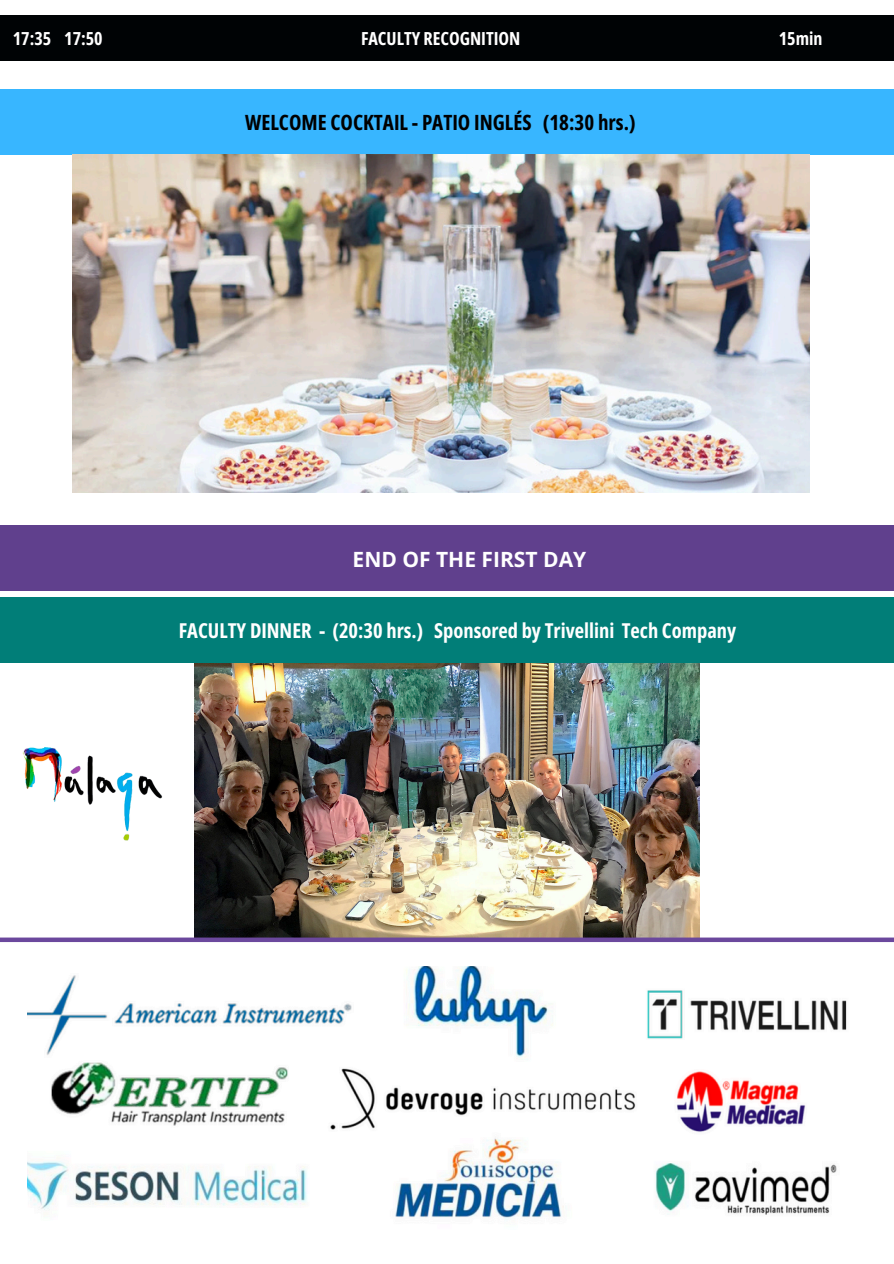
<style>
.page{position:relative;width:894px;height:1264px;background:#fff}
.page>*{position:absolute;margin:0;border:0;box-sizing:border-box;transform-origin:0 0}
.t1{font:700 21px "Open Sans Condensed";color:#000}
.t2{font:700 21px "Open Sans";color:#fff}
.t3{font:700 20.55px "Open Sans Condensed";color:#fff}
.t4{font:700 18px "Open Sans Condensed";color:#fff}
</style>
<div class="page">
<div style="left:0;top:15px;width:893px;height:46px;background:#000305"></div>
<div style="left:0;top:89px;width:893px;height:66px;background:#38b6ff"></div>
<img style="left:27px;top:966px;width:820px;height:254px">
<img style="left:22px;top:747px;width:141px;height:94px">
<img style="left:73px;top:155px;width:735px;height:337px">
<div style="left:0;top:597px;width:893px;height:66px;background:#017e78"></div>
<img style="left:195px;top:663px;width:504px;height:274px">
<div style="left:0;top:937px;width:893px;height:5px;background:#6b489d"></div>
<div style="left:0;top:525px;width:893px;height:65px;background:#60408d"></div>
<p class="t4" style="left:13px;top:26px;width:91px">17:35 17:50</p>
<p class="t4" style="left:361px;top:26px;width:161px">FACULTY RECOGNITION</p>
<p class="t4" style="left:778px;top:26px;width:45px">15min</p>
<h2 class="t1" style="left:245px;top:108px;width:392px">WELCOME COCKTAIL - PATIO INGLÉS (18:30 hrs.)</h2>
<h1 class="t2" style="left:352px;top:544px;width:235px">END OF THE FIRST DAY</h1>
<p class="t3" style="left:179px;top:616px;width:559px">FACULTY DINNER - (20:30 hrs.) Sponsored by Trivellini Tech Company</p>
</div>
